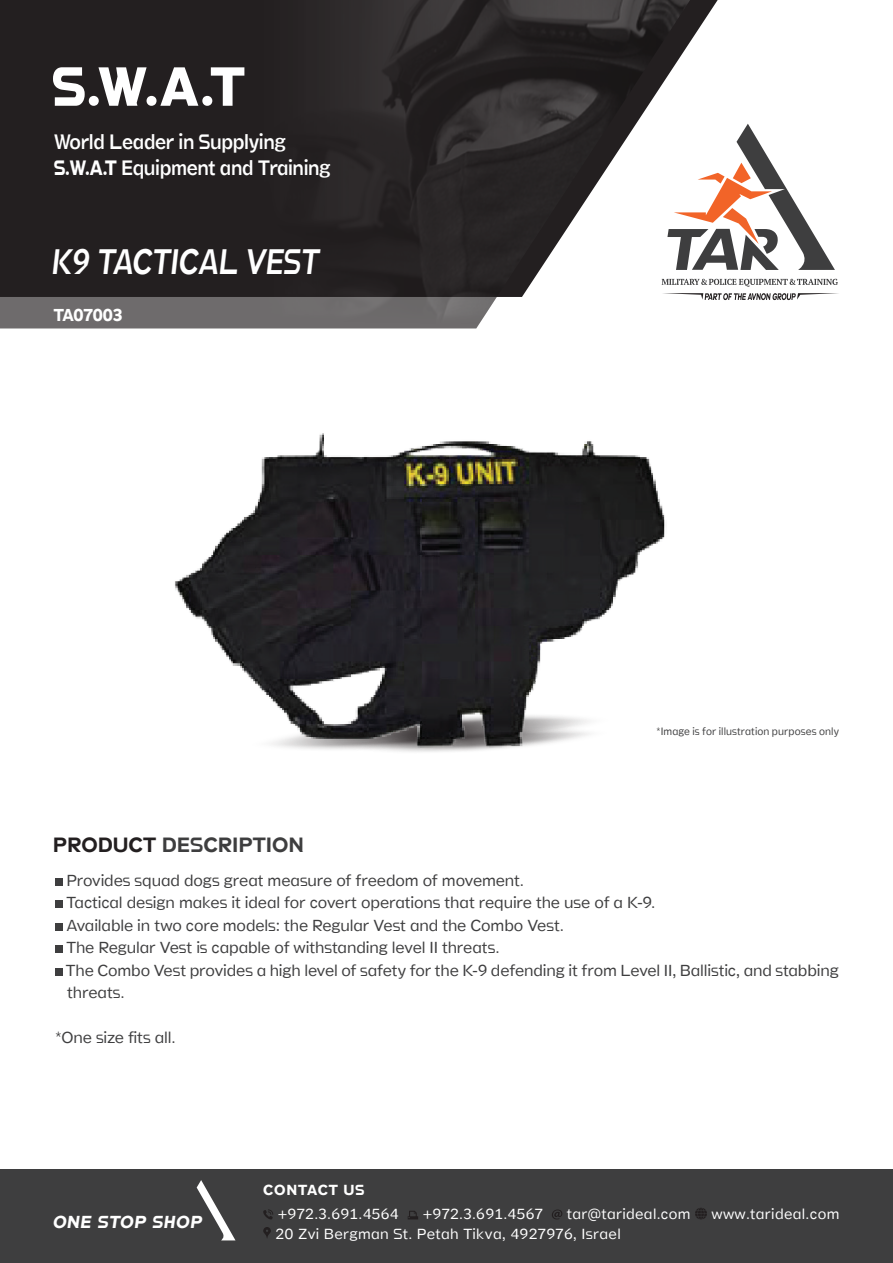
<style>
.page{position:relative;width:893px;height:1263px;background:#fff}
.page>*{position:absolute;margin:0;border:0;box-sizing:border-box;transform-origin:0 0}
.t1{font:800 55.5px "Stamen";color:#fff}
.t2{font:italic 300 36px "Stamen";color:#fff;scale:.8 1}
.t3{font:300 21.15px/25.5px "Stamen";letter-spacing:-.02em;color:#fff;scale:.89 1}
.t4{font:21px "Stamen";color:#3e3e3f}
.t5{font:italic 700 17.7px "Stamen";letter-spacing:.05em;color:#fff}
.t6{font:700 17.55px "Stamen";letter-spacing:-.03em;color:#fff;scale:.94 1}
.t7{font:200 16.2px/22.5px "Stamen";letter-spacing:-.01em;color:#3e3e3f}
.t8{font:200 14.85px/19.5px "Stamen";letter-spacing:.02em;color:#fff}
.t9{font:700 14.85px "Stamen";letter-spacing:.05em;color:#fff}
.t10{font:200 10.8px "Stamen";letter-spacing:.01em;color:#3e3e3f;scale:.94 1}
.s1{font-weight:700}
.s2{color:#231f20}
</style>
<div class="page">
<div style="left:0;top:1170px;width:893px;height:93px;background:#3e3e3f"></div>
<svg style="left:263px;top:1209px;width:10px;height:10px"></svg>
<svg style="left:408px;top:1211px;width:10px;height:8px"></svg>
<svg style="left:552px;top:1209px;width:10px;height:10px"></svg>
<svg style="left:695px;top:1208px;width:12px;height:11px"></svg>
<svg style="left:263px;top:1227px;width:8px;height:11px"></svg>
<svg style="left:197px;top:1180px;width:38px;height:60px"></svg>
<svg style="left:0;top:0;width:698px;height:328px;background:#2b2728"></svg>
<img style="left:247px;top:0;width:446px;height:328px">
<svg style="left:662px;top:279px;width:176px;height:8px"></svg>
<svg style="left:667px;top:124px;width:168px;height:146px"></svg>
<svg style="left:662px;top:293px;width:177px;height:7px"></svg>
<svg style="left:384px;top:750px;width:95px;height:2px"></svg>
<img style="left:175px;top:433px;width:490px;height:317px">
<div style="left:55px;top:878px;width:7px;height:7px;background:#3e3e3f"></div>
<div style="left:55px;top:900px;width:7px;height:8px;background:#3e3e3f"></div>
<div style="left:55px;top:923px;width:7px;height:7px;background:#3e3e3f"></div>
<div style="left:55px;top:945px;width:7px;height:8px;background:#3e3e3f"></div>
<div style="left:55px;top:968px;width:7px;height:7px;background:#3e3e3f"></div>
<h1 class="t1" style="left:53px;top:43px;width:193px">W.S A. T.</h1>
<h3 class="t3" style="left:54px;top:129px;width:312px">World Leader in Supplying<br><span class="s1">W.S T .A.</span> Equipment and Training</h3>
<h2 class="t2" style="left:53px;top:233px;width:336px">9K TACTICAL VEST</h2>
<p class="t6" style="left:54px;top:301px;width:75px">TA07003</p>
<p class="t4" style="left:53px;top:828px;width:253px"><span class="s2">PRODUCT</span> DESCRIPTION</p>
<p class="t10" style="left:656px;top:724px;width:196px">*Image is for illustration purposes only</p>
<p class="t7" style="left:66px;top:869px;width:775px">Provides squad dogs great measure of freedom of movement.<br>Tactical design makes it ideal for covert operations that require the use of Ka -9.<br>Available in two core models: the Regular Vest and the Combo Vest.<br>The Regular Vest is capable of withstanding level II threats.<br>The Combo Vest provides a high level of safety for the K-9 defending it from Level ,I I Ballistic, and stabbing threats.</p>
<p class="t7" style="left:55px;top:1026px;width:122px">*One size fits all.</p>
<p class="t5" style="left:53px;top:1210px;width:150px">ONE STOP SHOP</p>
<p class="t9" style="left:263px;top:1178px;width:102px">CONTACT US</p>
<p class="t8" style="left:567px;top:1205px;width:125px">tar@tarideal.com</p>
<p class="t8" style="left:275px;top:1205px;width:347px">+972.3.691.4564<br>20 Zvi Bergman St. Petah Tikva, 4927976, Israel</p>
<p class="t8" style="left:423px;top:1205px;width:122px">+972.3.691.4567</p>
<p class="t8" style="left:711px;top:1205px;width:129px">www.tarideal.com</p>
</div>
